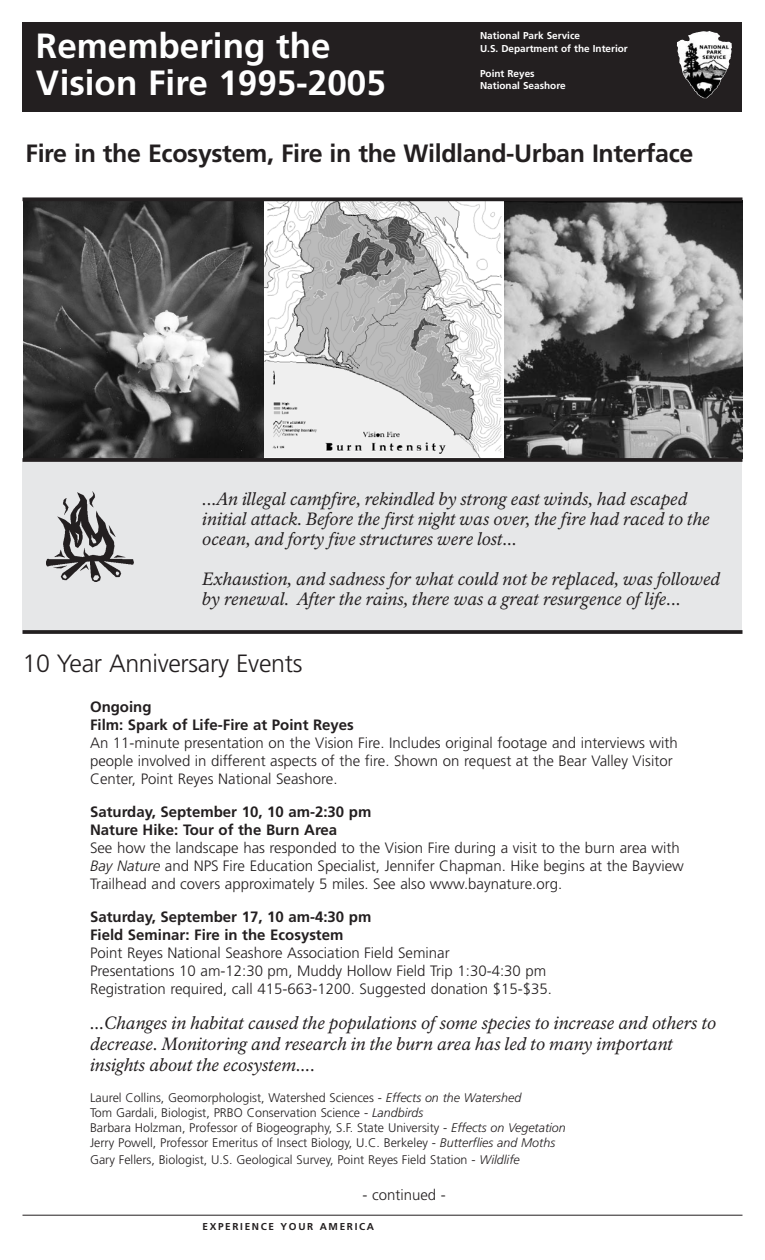
<style>
.page{position:relative;width:765px;height:1260px;background:#fff}
.page>*{position:absolute;margin:0;border:0;box-sizing:border-box;transform-origin:0 0}
.t1{font:700 35px/37.5px "Frutiger";color:#fff}
.t2{font:700 25px "Frutiger";letter-spacing:-.015em;color:#231f20}
.t3{font:300 25px "Frutiger";letter-spacing:-.015em;color:#231f20}
.t4{font:italic 17.5px/20px "NPS Rawlinson";color:#231f20}
.t5{font:300 15px/18px "Frutiger";color:#231f20}
.t6{font:300 12.5px/15px "Frutiger";color:#231f20}
.t7{font:700 10px/12.5px "Frutiger";color:#fff}
.t8{font:700 10px "Frutiger";letter-spacing:.165em;color:#231f20}
.s1{font-weight:700}
.s2{font-style:italic}
</style>
<div class="page">
<div style="left:22px;top:454px;width:720px;height:176px;background:#e6e7e8"></div>
<div style="left:22px;top:22px;width:720px;height:90px;background:#231f20"></div>
<hr style="left:22px;top:1215px;width:720px;height:1px;background:#231f20">
<img style="left:677px;top:31px;width:50px;height:67px">
<img style="left:23px;top:201px;width:241px;height:257px">
<svg style="left:264px;top:201px;width:241px;height:257px"></svg>
<img style="left:47px;top:492px;width:86px;height:89px">
<img style="left:505px;top:201px;width:237px;height:257px">
<svg style="left:22px;top:197px;width:720px;height:4px;background:#3c393a"></svg>
<svg style="left:22px;top:630px;width:720px;height:4px;background:#2f2c2d"></svg>
<svg style="left:22px;top:458px;width:720px;height:4px;background:#2b2728"></svg>
<p class="t1" style="left:36px;top:30px;width:351px">Remembering the<br>Vision Fire 1995-2005</p>
<p class="t7" style="left:480px;top:30px;width:149px">National Park Service<br>U.S. Department of the Interior</p>
<p class="t7" style="left:480px;top:68px;width:87px">Point Reyes<br>National Seashore</p>
<p class="t2" style="left:26px;top:143px;width:669px">Fire in the Ecosystem, Fire in the Wildland-Urban Interface</p>
<p class="t4" style="left:202px;top:490px;width:509px">...An illegal campfire, rekindled by strong east winds, had escaped initial attack. Before the first night was over, the fire had raced to the ocean, and forty five structures were lost...</p>
<p class="t4" style="left:202px;top:570px;width:520px">Exhaustion, and sadness for what could not be replaced, was followed by renewal. After the rains, there was a great resurgence of life...</p>
<p class="t3" style="left:22px;top:653px;width:281px">10 Year Anniversary Events</p>
<p class="t5" style="left:90px;top:699px;width:589px"><span class="s1">Ongoing<br>Film: Spark of Life-Fire at Point Reyes<br></span>An 11-minute presentation on the Vision Fire. Includes original footage and interviews with people involved in different aspects of the fire. Shown on request at the Bear Valley Visitor Center, Point Reyes National Seashore.</p>
<p class="t5" style="left:90px;top:804px;width:595px"><span class="s1">Saturday, September 10, 10 am-2:30 pm<br>Nature Hike: Tour of the Burn Area<br></span>See how the landscape has responded to the Vision Fire during a visit to the burn area with <span class="s2">Bay Nature</span> and NPS Fire Education Specialist, Jennifer Chapman. Hike begins at the Bayview Trailhead and covers approximately 5 miles. See also www.baynature.org.</p>
<p class="t5" style="left:90px;top:909px;width:464px"><span class="s1">Saturday, September 17, 10 am-4:30 pm<br>Field Seminar: Fire in the Ecosystem<br></span>Point Reyes National Seashore Association Field Seminar<br>Presentations 10 am-12:30 pm, Muddy Hollow Field Trip 1:30-4:30 pm Registration required, call 415-663-1200. Suggested donation $15-$35.</p>
<p class="t4" style="left:90px;top:1014px;width:628px;line-height:21px">...Changes in habitat caused the populations of some species to increase and others to decrease. Monitoring and research in the burn area has led to many important insights about the ecosystem....</p>
<p class="t6" style="left:90px;top:1091px;width:477px">Laurel Collins, Geomorphologist, Watershed Sciences - <span class="s2">Effects on the Watershed<br></span>Tom Gardali, Biologist, PRBO Conservation Science - <span class="s2">Landbirds<br></span>Barbara Holzman, Professor of Biogeography, S.F. State University - <span class="s2">Effects on Vegetation </span>Jerry Powell, Professor Emeritus of Insect Biology, U.C. Berkeley - <span class="s2">Butterflies and Moths</span></p>
<p class="t6" style="left:90px;top:1153px;width:431px">Gary Fellers, Biologist, U.S. Geological Survey, Point Reyes Field Station - <span class="s2">Wildlife</span></p>
<p class="t5" style="left:362px;top:1187px;width:85px">- continued -</p>
<p class="t8" style="left:202px;top:1223px;width:173px">EXPERIENCE YOUR AMERICA</p>
</div>
